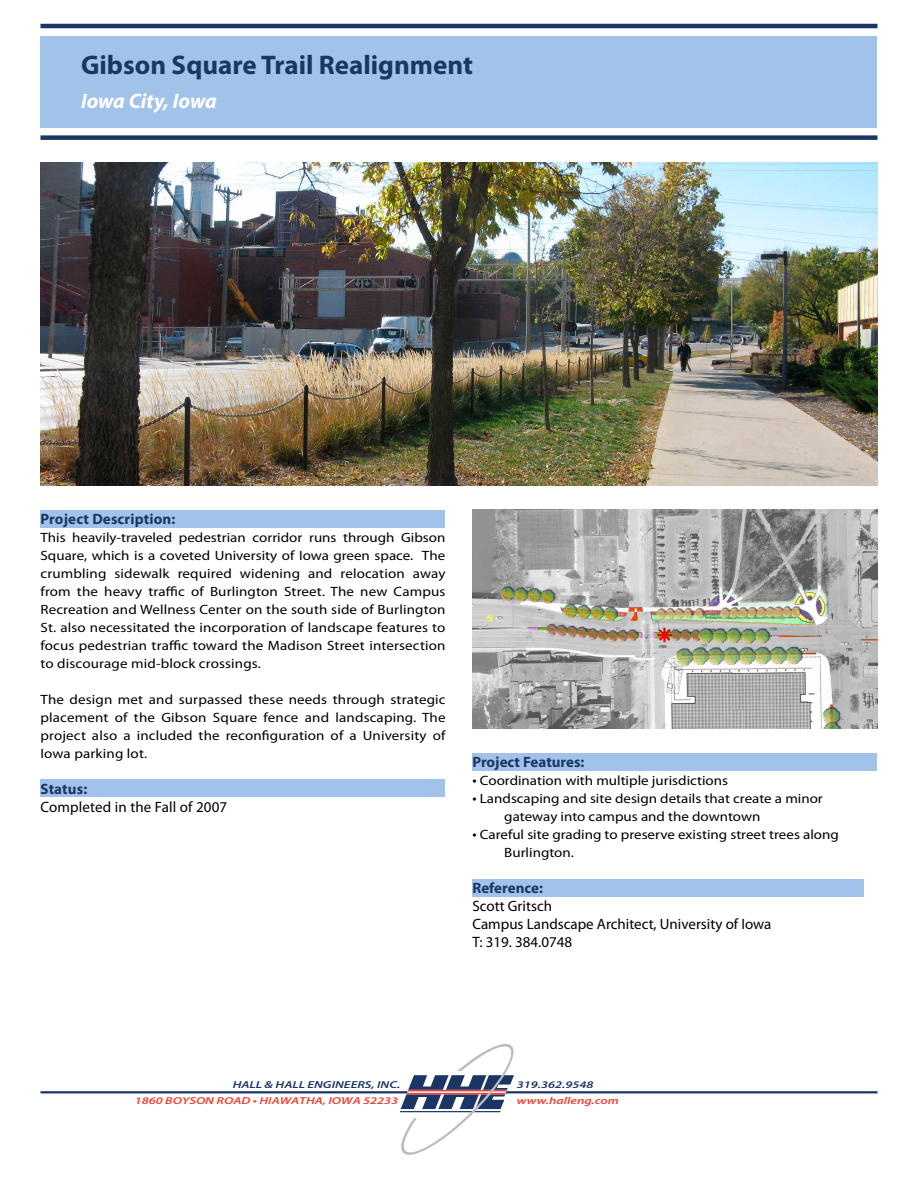
<style>
.page{position:relative;width:918px;height:1188px;background:#fff}
.page>*{position:absolute;margin:0;border:0;box-sizing:border-box;transform-origin:0 0}
.t1{font:700 27px "Myriad Pro";color:#1b3664}
.t2{font:italic 700 21px "Myriad Pro";color:#fff}
.t3{font:15px/18px "Myriad Pro";color:#000}
.t4{font:700 15px "Myriad Pro";color:#1b3664}
.t5{font:13.5px/18px "Myriad Pro";color:#000;text-align:justify;scale:1.11 1}
.t6{font:italic 600 10.2px "Myriad Pro";color:#ef4135;scale:1.33 1}
.t7{font:italic 600 10.2px "Myriad Pro";color:#1b3664;scale:1.33 1}
.s1{font-size:15px}
</style>
<div class="page">
<div style="left:40px;top:510px;width:406px;height:18px;background:#a1c3ea"></div>
<div style="left:472px;top:753px;width:406px;height:18px;background:#a1c3ea"></div>
<div style="left:472px;top:879px;width:392px;height:18px;background:#a1c3ea"></div>
<div style="left:40px;top:779px;width:406px;height:18px;background:#a1c3ea"></div>
<img style="left:472px;top:510px;width:406px;height:219px">
<img style="left:40px;top:162px;width:838px;height:324px">
<hr style="left:40px;top:1091px;width:838px;height:2px;background:#1b3664">
<svg style="left:398px;top:1044px;width:122px;height:111px"></svg>
<div style="left:40px;top:36px;width:838px;height:92px;background:#a1c3ea"></div>
<hr style="left:40px;top:24px;width:838px;height:4px;background:#1b3664">
<div style="left:40px;top:135px;width:838px;height:5px;background:#1b3664"></div>
<h1 class="t1" style="left:81px;top:48px;width:393px">Gibson Square Trail Realignment</h1>
<h2 class="t2" style="left:81px;top:87px;width:137px">Iowa City, Iowa</h2>
<p class="t4" style="left:40px;top:509px;width:136px">Project Description:</p>
<p class="t5" style="left:40px;top:529px;width:366px">This heavily-traveled pedestrian corridor runs through Gibson Square, which is a coveted University of Iowa green space. The crumbling sidewalk required widening and relocation away from the heavy traffic of Burlington Street. The new Campus Recreation and Wellness Center on the south side of Burlington St. also necessitated the incorporation of landscape features to focus pedestrian traffic toward the Madison Street intersection to discourage mid-block crossings.</p>
<p class="t5" style="left:40px;top:690px;width:366px">The design met and surpassed these needs through strategic placement of the Gibson Square fence and landscaping. The project also a included the reconfiguration of a University of Iowa parking lot.</p>
<p class="t4" style="left:40px;top:779px;width:48px">Status:</p>
<p class="t3" style="left:40px;top:798px;width:188px">Completed in the Fall of 2007</p>
<p class="t4" style="left:472px;top:752px;width:114px">Project Features:</p>
<p class="t5" style="left:472px;top:772px;width:232px"><span class="s1">•</span> Coordination with multiple jurisdictions</p>
<p class="t5" style="left:504px;top:790px;width:288px;text-indent:-32px"><span class="s1">•</span> Landscaping and site design details that create a minor gateway into campus and the downtown</p>
<p class="t5" style="left:504px;top:826px;width:303px;text-indent:-32px"><span class="s1">•</span> Careful site grading to preserve existing street trees along<br>Burlington.</p>
<p class="t4" style="left:472px;top:878px;width:72px">Reference:</p>
<p class="t3" style="left:472px;top:897px;width:300px">Scott Gritsch<br>Campus Landscape Architect, University of Iowa<br>T: 319. 384.0748</p>
<p class="t7" style="left:233px;top:1078px;width:128px">HALL &amp; HALL ENGINEERS, INC.</p>
<p class="t7" style="left:517px;top:1078px;width:59px">319.362.9548</p>
<p class="t6" style="left:135px;top:1094px;width:200px">1860 BOYSON ROAD • HIAWATHA, IOWA 52233</p>
<p class="t6" style="left:517px;top:1094px;width:78px">www.halleng.com</p>
</div>
